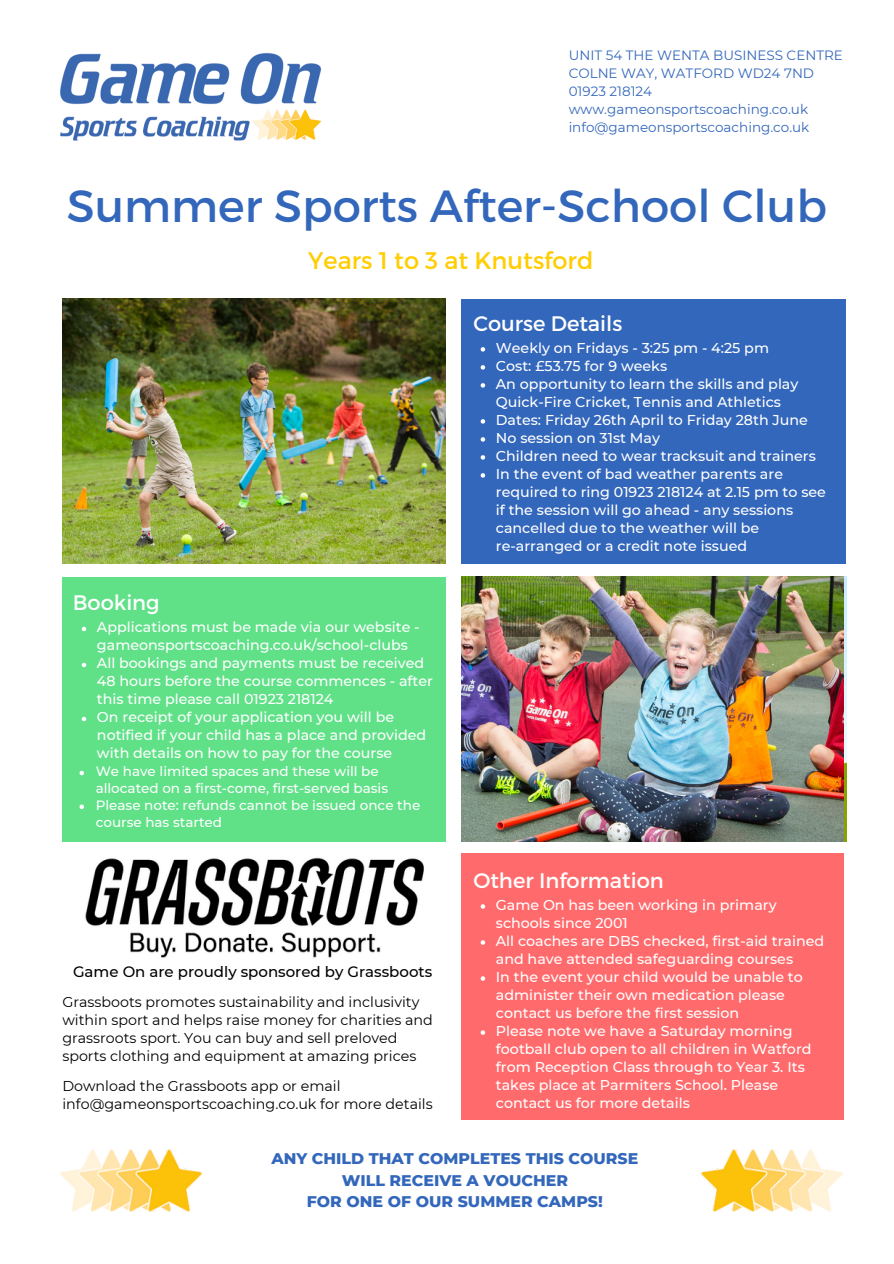
<style>
.page{position:relative;width:894px;height:1264px;background:#fff}
.page>*{position:absolute;margin:0;border:0;box-sizing:border-box;transform-origin:0 0}
.t1{font:45px "Montserrat";color:#3367bb}
.t2{font:24px "Montserrat";color:#ffcd00}
.t3{font:21px "Montserrat";color:#fff}
.t4{font:800 15.75px/21.3px "Montserrat";color:#3367bb;text-align:center}
.t5{font:500 15px "Montserrat";color:#000}
.t6{font:500 14.25px/18px "Montserrat";color:#fff}
.t7{font:14.25px/18px "Montserrat";color:#000}
.t8{font:500 13.5px/16.8px "Montserrat";color:#fff}
.t9{font:13.5px "Montserrat";color:#3367bb}
</style>
<div class="page">
<img style="left:62px;top:299px;width:383px;height:264px">
<img style="left:60px;top:53px;width:262px;height:88px">
<div style="left:461px;top:299px;width:384px;height:265px;background:#3367bb"></div>
<img style="left:60px;top:1149px;width:142px;height:63px">
<img style="left:701px;top:1149px;width:142px;height:63px">
<div style="left:62px;top:577px;width:383px;height:264px;background:#60e188"></div>
<div style="left:461px;top:853px;width:382px;height:266px;background:#ff6b6d"></div>
<svg style="left:480px;top:347px;width:5px;height:4px"></svg>
<svg style="left:480px;top:365px;width:5px;height:4px"></svg>
<svg style="left:480px;top:383px;width:5px;height:4px"></svg>
<svg style="left:480px;top:419px;width:5px;height:4px"></svg>
<svg style="left:480px;top:437px;width:5px;height:4px"></svg>
<svg style="left:480px;top:455px;width:5px;height:4px"></svg>
<svg style="left:480px;top:473px;width:5px;height:4px"></svg>
<svg style="left:82px;top:626px;width:4px;height:5px"></svg>
<svg style="left:82px;top:662px;width:4px;height:5px"></svg>
<svg style="left:82px;top:716px;width:4px;height:5px"></svg>
<svg style="left:79px;top:770px;width:5px;height:5px"></svg>
<svg style="left:79px;top:804px;width:5px;height:5px"></svg>
<svg style="left:480px;top:904px;width:5px;height:4px"></svg>
<svg style="left:480px;top:940px;width:5px;height:4px"></svg>
<svg style="left:480px;top:976px;width:5px;height:4px"></svg>
<svg style="left:480px;top:1030px;width:5px;height:4px"></svg>
<img style="left:461px;top:577px;width:382px;height:264px">
<img style="left:85px;top:857px;width:339px;height:101px">
<p class="t9" style="left:568px;top:47px;width:276px">UNIT 54 THE WENTA BUSINESS CENTRE</p>
<h5 class="t9" style="left:568px;top:65px;width:247px">COLNE WAY, WATFORD WD24 7ND</h5>
<h5 class="t9" style="left:568px;top:83px;width:85px">01923 218124</h5>
<h6 class="t9" style="left:568px;top:101px;width:241px">www.gameonsportscoaching.co.uk</h6>
<h6 class="t9" style="left:568px;top:119px;width:242px">info@gameonsportscoaching.co.uk</h6>
<p class="t1" style="left:67px;top:177px;width:761px">Summer Sports After-School Club</p>
<h3 class="t2" style="left:308px;top:245px;width:286px">Years 1 to 3 at Knutsford</h3>
<p class="t3" style="left:473px;top:310px;width:150px">Course Details</p>
<p class="t3" style="left:73px;top:588px;width:88px">Booking</p>
<p class="t6" style="left:97px;top:618px;width:324px">Applications must be made via our website - gameonsportscoaching.co.uk/school-clubs</p>
<p class="t6" style="left:97px;top:654px;width:337px">All bookings and payments must be received<br>48 hours before the course commences - after this time please call 01923 218124</p>
<p class="t6" style="left:97px;top:708px;width:331px">On receipt of your application you will be notified if your child has a place and provided with details on how to pay for the course</p>
<h3 class="t8" style="left:96px;top:763px;width:294px">We have limited spaces and these will be allocated on a first-come, first-served basis</h3>
<p class="t8" style="left:96px;top:797px;width:326px">Please note: refunds cannot be issued once the course has started</p>
<p class="t5" style="left:73px;top:962px;width:360px">Game On are proudly sponsored by Grassboots</p>
<p class="t7" style="left:62px;top:993px;width:372px">Grassboots promotes sustainability and inclusivity within sport and helps raise money for charities and grassroots sport. You can buy and sell preloved sports clothing and equipment at amazing prices</p>
<p class="t7" style="left:62px;top:1076px;width:372px">Download the Grassboots app or email info@gameonsportscoaching.co.uk for more details</p>
<p class="t6" style="left:495px;top:338px;width:274px">Weekly on Fridays - 3:25 pm - 4:25 pm</p>
<p class="t6" style="left:495px;top:356px;width:173px">Cost: £53.75 for 9 weeks</p>
<p class="t6" style="left:495px;top:374px;width:304px">An opportunity to learn the skills and play<br>Quick-Fire Cricket, Tennis and Athletics</p>
<h1 class="t6" style="left:495px;top:410px;width:313px">Dates: Friday 26th April to Friday 28th June</h1>
<h2 class="t6" style="left:495px;top:428px;width:165px">No session on 31st May</h2>
<h3 class="t6" style="left:495px;top:446px;width:321px">Children need to wear tracksuit and trainers</h3>
<p class="t6" style="left:495px;top:464px;width:331px">In the event of bad weather parents are required to ring 01923 218124 at 2.15 pm to see</p>
<p class="t6" style="left:495px;top:500px;width:299px">if the session will go ahead - any sessions cancelled due to the weather will be re-arranged or a credit note issued</p>
<p class="t3" style="left:473px;top:866px;width:192px">Other Information</p>
<p class="t6" style="left:495px;top:895px;width:282px">Game On has been working in primary schools since 2001</p>
<p class="t6" style="left:495px;top:931px;width:330px">All coaches are DBS checked, first-aid trained and have attended safeguarding courses</p>
<p class="t6" style="left:495px;top:967px;width:308px">In the event your child would be unable to administer their own medication please contact us before the first session</p>
<p class="t6" style="left:495px;top:1021px;width:317px">Please note we have a Saturday morning football club open to all children in Watford from Reception Class through to Year 3. Its takes place at Parmiters School. Please contact us for more details</p>
<p class="t4" style="left:271px;top:1148px;width:368px">ANY CHILD THAT COMPLETES THIS COURSE<br>WILL RECEIVE A VOUCHER<br>FOR ONE OF OUR SUMMER CAMPS!</p>
</div>
